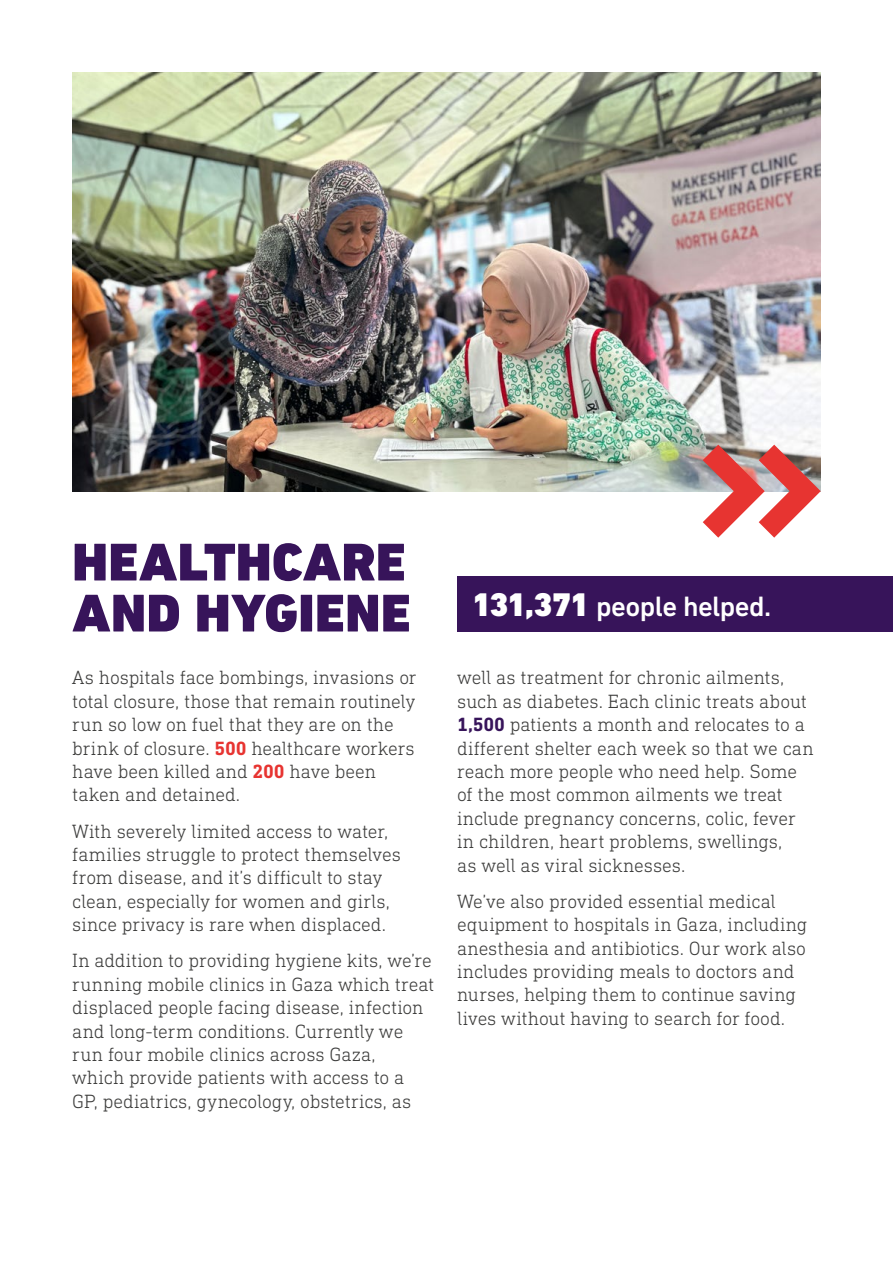
<style>
.page{position:relative;width:893px;height:1263px;background:#fff}
.page>*{position:absolute;margin:0;border:0;box-sizing:border-box;transform-origin:0 0}
.t1{font:900 54px/51px "DIN Next LT Pro";letter-spacing:.01em;color:#37145a}
.Number_Copy_Heading{font:500 28.5px "DIN Next LT Pro";letter-spacing:-.02em;color:#fff}
.t2{font:300 19.5px/23.4px "DIN Next Slab Pro";letter-spacing:-.005em;color:#3c3c3b}
.s1{font-weight:700;color:#e73431}
.s2{font-weight:900;font-size:33.3px}
.s3{font-weight:700;color:#37145a}
</style>
<div class="page">
<div style="left:457px;top:576px;width:436px;height:55px;background:#37145a"></div>
<img style="left:72px;top:72px;width:749px;height:419px">
<svg style="left:703px;top:445px;width:118px;height:93px"></svg>
<p class="t1" style="left:72px;top:537px;width:340px">HEALTHCARE<br>AND HYGIENE</p>
<p class="t2" style="left:72px;top:666px;width:346px">As hospitals face bombings, invasions or total closure, those that remain routinely run so low on fuel that they are on the brink of closure. <span class="s1">500</span> healthcare workers have been killed and <span class="s1">200</span> have been taken and detained.</p>
<p class="t2" style="left:72px;top:819px;width:330px">With severely limited access to water, families struggle to protect themselves from disease, and it’s difficult to stay clean, especially for women and girls, since privacy is rare when displaced.</p>
<p class="t2" style="left:72px;top:949px;width:364px">In addition to providing hygiene kits, we’re running mobile clinics in Gaza which treat displaced people facing disease, infection and long-term conditions. Currently we run four mobile clinics across Gaza,<br>which provide patients with access to a GP, pediatrics, gynecology, obstetrics, as</p>
<p class="Number_Copy_Heading" style="left:472px;top:590px;width:300px"><span class="s2">131,371</span> people helped.</p>
<p class="t2" style="left:457px;top:666px;width:358px">well as treatment for chronic ailments, such as diabetes. Each clinic treats about <span class="s3">1,500</span> patients a month and relocates to a different shelter each week so that we can reach more people who need help. Some of the most common ailments we treat include pregnancy concerns, colic, fever in children, heart problems, swellings,<br>as well as viral sicknesses.</p>
<p class="t2" style="left:457px;top:889px;width:352px">We’ve also provided essential medical equipment to hospitals in Gaza, including anesthesia and antibiotics. Our work also includes providing meals to doctors and nurses, helping them to continue saving lives without having to search for food.</p>
</div>
